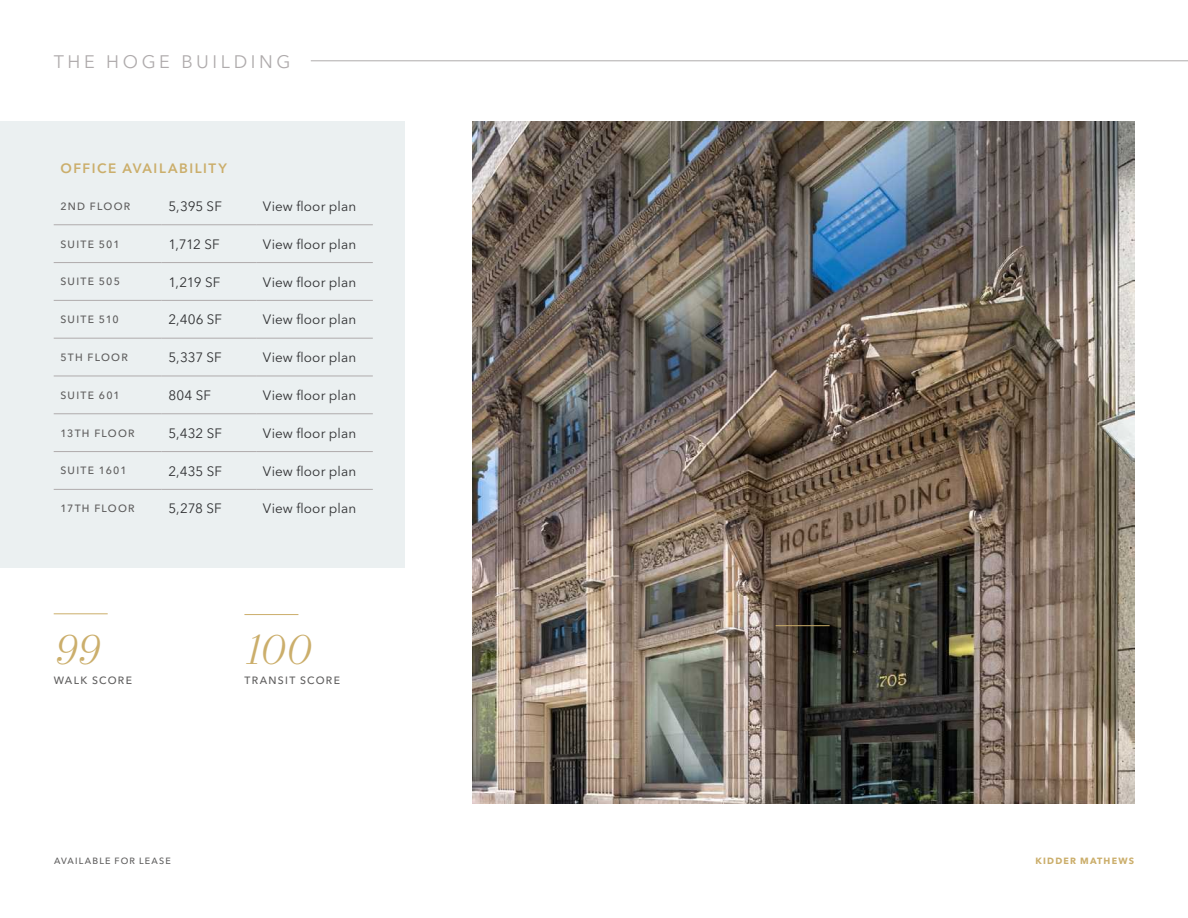
<style>
.page{position:relative;width:1188px;height:918px;background:#fff}
.page>*{position:absolute;margin:0;border:0;box-sizing:border-box;transform-origin:0 0}
.Stat_Italic_-_Gold_2023{font:italic 300 42px "Mort Modern 07";color:#cbae6b}
.t1{font:18px "Avenir Next LT Pro";letter-spacing:.2em;color:#afabac}
.Table_Input_-_Charcoal_2023{font:13.5px "Avenir Next LT Pro";letter-spacing:.01em;color:#313234}
.Subhead_-_Level_1_-_Gold_2023{font:600 13.5px "Avenir Next LT Pro";letter-spacing:.115em;color:#cbae6b}
.Table_Column_1_All_Caps_-_Ash_2023{font:500 10.5px "Avenir Next LT Pro";letter-spacing:.12em;color:#5e5d5d}
.Stat_Label_-_Ash_2023{font:500 10.5px "Avenir Next LT Pro";letter-spacing:.125em;color:#5e5d5d}
.t2{font:500 9px "Avenir Next LT Pro";letter-spacing:.13em;color:#5e5d5d}
.t3{font:700 9px "Avenir Next LT Pro";letter-spacing:.13em;color:#cbae6b}
</style>
<div class="page">
<img style="left:472px;top:122px;width:662px;height:681px">
<hr style="left:776px;top:625px;width:54px;height:1px;background:#cbae6b">
<div style="left:0;top:122px;width:405px;height:446px;background:#ebf0f1"></div>
<hr style="left:54px;top:225px;width:108px;height:1px;background:#afabac">
<hr style="left:162px;top:225px;width:94px;height:1px;background:#afabac">
<hr style="left:256px;top:225px;width:117px;height:1px;background:#afabac">
<hr style="left:54px;top:262px;width:108px;height:1px;background:#afabac">
<hr style="left:162px;top:262px;width:94px;height:1px;background:#afabac">
<hr style="left:256px;top:262px;width:117px;height:1px;background:#afabac">
<hr style="left:54px;top:300px;width:108px;height:1px;background:#afabac">
<hr style="left:162px;top:300px;width:94px;height:1px;background:#afabac">
<hr style="left:256px;top:300px;width:117px;height:1px;background:#afabac">
<hr style="left:54px;top:338px;width:108px;height:1px;background:#afabac">
<hr style="left:162px;top:338px;width:94px;height:1px;background:#afabac">
<hr style="left:256px;top:338px;width:117px;height:1px;background:#afabac">
<hr style="left:54px;top:376px;width:108px;height:1px;background:#afabac">
<hr style="left:162px;top:376px;width:94px;height:1px;background:#afabac">
<hr style="left:256px;top:376px;width:117px;height:1px;background:#afabac">
<hr style="left:54px;top:414px;width:108px;height:1px;background:#afabac">
<hr style="left:162px;top:414px;width:94px;height:1px;background:#afabac">
<hr style="left:256px;top:414px;width:117px;height:1px;background:#afabac">
<hr style="left:54px;top:451px;width:108px;height:1px;background:#afabac">
<hr style="left:162px;top:451px;width:94px;height:1px;background:#afabac">
<hr style="left:256px;top:451px;width:117px;height:1px;background:#afabac">
<hr style="left:54px;top:489px;width:108px;height:1px;background:#afabac">
<hr style="left:162px;top:489px;width:94px;height:1px;background:#afabac">
<hr style="left:256px;top:489px;width:117px;height:1px;background:#afabac">
<hr style="left:54px;top:613px;width:54px;height:1px;background:#cbae6b">
<hr style="left:244px;top:614px;width:54px;height:1px;background:#cbae6b">
<hr style="left:311px;top:61px;width:877px;height:1px;background:#afabac">
<h2 class="t1" style="left:54px;top:51px;width:238px">THE HOGE BUILDING</h2>
<p class="Subhead_-_Level_1_-_Gold_2023" style="left:60px;top:160px;width:168px">OFFICE AVAILABILITY</p>
<p class="Table_Column_1_All_Caps_-_Ash_2023" style="left:60px;top:200px;width:71px">2ND FLOOR</p>
<p class="Table_Input_-_Charcoal_2023" style="left:168px;top:198px;width:55px">5,395 SF</p>
<p class="Table_Input_-_Charcoal_2023" style="left:263px;top:198px;width:95px">View floor plan</p>
<p class="Table_Column_1_All_Caps_-_Ash_2023" style="left:60px;top:238px;width:61px">SUITE 501</p>
<p class="Table_Input_-_Charcoal_2023" style="left:168px;top:236px;width:53px">1,712 SF</p>
<p class="Table_Input_-_Charcoal_2023" style="left:263px;top:236px;width:95px">View floor plan</p>
<p class="Table_Column_1_All_Caps_-_Ash_2023" style="left:60px;top:275px;width:61px">SUITE 505</p>
<p class="Table_Input_-_Charcoal_2023" style="left:168px;top:274px;width:53px">1,219 SF</p>
<p class="Table_Input_-_Charcoal_2023" style="left:263px;top:274px;width:95px">View floor plan</p>
<p class="Table_Column_1_All_Caps_-_Ash_2023" style="left:60px;top:313px;width:60px">SUITE 510</p>
<p class="Table_Input_-_Charcoal_2023" style="left:168px;top:312px;width:55px">2,406 SF</p>
<p class="Table_Input_-_Charcoal_2023" style="left:263px;top:312px;width:95px">View floor plan</p>
<p class="Table_Column_1_All_Caps_-_Ash_2023" style="left:60px;top:351px;width:69px">5TH FLOOR</p>
<p class="Table_Input_-_Charcoal_2023" style="left:168px;top:349px;width:55px">5,337 SF</p>
<p class="Table_Input_-_Charcoal_2023" style="left:263px;top:349px;width:95px">View floor plan</p>
<p class="Table_Column_1_All_Caps_-_Ash_2023" style="left:60px;top:389px;width:61px">SUITE 601</p>
<p class="Table_Input_-_Charcoal_2023" style="left:168px;top:387px;width:44px">804 SF</p>
<p class="Table_Input_-_Charcoal_2023" style="left:263px;top:387px;width:95px">View floor plan</p>
<p class="Table_Column_1_All_Caps_-_Ash_2023" style="left:60px;top:427px;width:76px">13TH FLOOR</p>
<p class="Table_Input_-_Charcoal_2023" style="left:168px;top:425px;width:55px">5,432 SF</p>
<p class="Table_Input_-_Charcoal_2023" style="left:263px;top:425px;width:95px">View floor plan</p>
<p class="Table_Column_1_All_Caps_-_Ash_2023" style="left:60px;top:464px;width:68px">SUITE 1601</p>
<p class="Table_Input_-_Charcoal_2023" style="left:168px;top:463px;width:55px">2,435 SF</p>
<p class="Table_Input_-_Charcoal_2023" style="left:263px;top:463px;width:95px">View floor plan</p>
<p class="Table_Column_1_All_Caps_-_Ash_2023" style="left:60px;top:502px;width:76px">17TH FLOOR</p>
<p class="Table_Input_-_Charcoal_2023" style="left:168px;top:501px;width:55px">5,278 SF</p>
<p class="Table_Input_-_Charcoal_2023" style="left:263px;top:501px;width:95px">View floor plan</p>
<p class="Stat_Italic_-_Gold_2023" style="left:54px;top:624px;width:47px">99</p>
<p class="Stat_Label_-_Ash_2023" style="left:54px;top:674px;width:80px">WALK SCORE</p>
<p class="Stat_Italic_-_Gold_2023" style="left:244px;top:624px;width:68px">100</p>
<p class="Stat_Label_-_Ash_2023" style="left:244px;top:674px;width:97px">TRANSIT SCORE</p>
<p class="t2" style="left:54px;top:855px;width:118px">AVAILABLE FOR LEASE</p>
<p class="t3" style="left:1036px;top:855px;width:100px">KIDDER MATHEWS</p>
</div>
